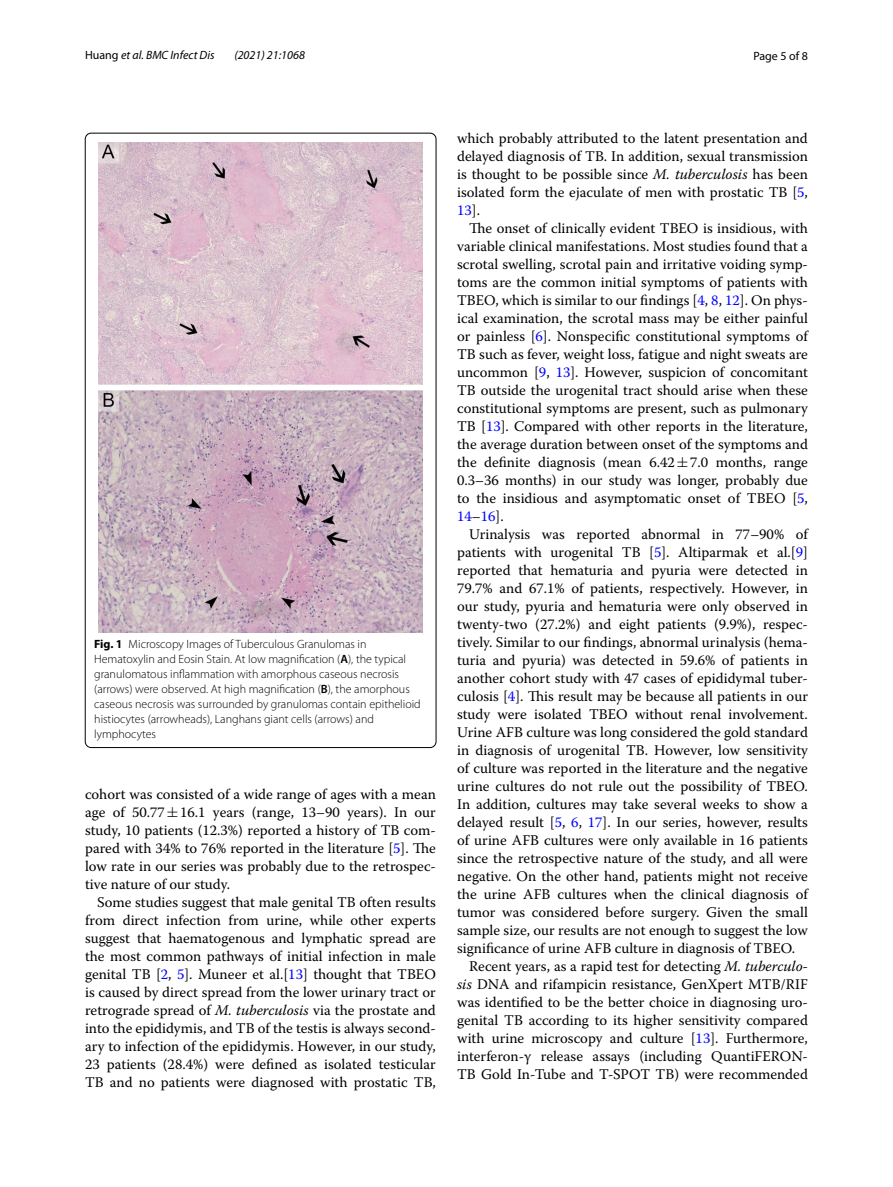
<style>
.page{position:relative;width:893px;height:1187px;background:#fff}
.page>*{position:absolute;margin:0;border:0;box-sizing:border-box;transform-origin:0 0}
.t1{font:14.7px/18px "Warnock Pro";color:#000;text-align:justify}
.t2{font:300 12px/15px "Myriad Pro";color:#000}
.t3{font:italic 12px "Myriad Pro";color:#000}
.t4{font:12px "Myriad Pro";color:#000}
.s1{font-style:normal}
.s2{font-weight:700}
.s3{font-weight:600}
.s4{font-family:"MTSY"}
.s5{color:#00f}
.s6{font-style:italic}
</style>
<div class="page">
<img style="left:99px;top:142px;width:323px;height:490px">
<p class="t3" style="left:85px;top:48px;width:131px"><span class="s1">Huang</span> et al. BMC Infect Dis</p>
<p class="t3" style="left:234px;top:48px;width:72px">(2021) 21:1068</p>
<p class="t4" style="left:753px;top:48px;width:56px">Page 5 of 8</p>
<p class="t2" style="left:94px;top:636px;width:328px"><span class="s2">Fig. 1</span> Microscopy Images of Tuberculous Granulomas in Hematoxylin and Eosin Stain. At low magnification (<span class="s3">A</span>), the typical granulomatous inflammation with amorphous caseous necrosis (arrows) were observed. At high magnification (<span class="s3">B</span>), the amorphous caseous necrosis was surrounded by granulomas contain epithelioid histiocytes (arrowheads), Langhans giant cells (arrows) and lymphocytes</p>
<p class="t1" style="left:85px;top:785px;width:352px">cohort was consisted of a wide range of ages with a mean age of 50.77<span class="s4">±</span>16.1 years (range, 13–90 years). In our study, 10 patients (12.3%) reported a history of TB com&shy;pared with 34% to 76% reported in the literature [<span class="s5">5</span>]. The low rate in our series was probably due to the retrospec&shy;tive nature of our study.</p>
<p class="t1" style="left:85px;top:893px;width:352px;text-indent:12px">Some studies suggest that male genital TB often results from direct infection from urine, while other experts suggest that haematogenous and lymphatic spread are the most common pathways of initial infection in male genital TB [<span class="s5">2</span>, <span class="s5">5</span>]. Muneer et al.[<span class="s5">13</span>] thought that TBEO is caused by direct spread from the lower urinary tract or retrograde spread of <span class="s6">M. tuberculosis</span> via the prostate and into the epididymis, and TB of the testis is always second&shy;ary to infection of the epididymis. However, in our study, 23 patients (28.4%) were defined as isolated testicular TB and no patients were diagnosed with prostatic TB,</p>
<p class="t1" style="left:457px;top:128px;width:352px">which probably attributed to the latent presentation and delayed diagnosis of TB. In addition, sexual transmission is thought to be possible since <span class="s6">M. tuberculosis</span> has been isolated form the ejaculate of men with prostatic TB [<span class="s5">5</span>, <span class="s5">13</span>].</p>
<p class="t1" style="left:457px;top:218px;width:352px;text-indent:12px">The onset of clinically evident TBEO is insidious, with variable clinical manifestations. Most studies found that a scrotal swelling, scrotal pain and irritative voiding symp&shy;toms are the common initial symptoms of patients with TBEO, which is similar to our findings [<span class="s5">4</span>, <span class="s5">8</span>, <span class="s5">12</span>]. On phys&shy;ical examination, the scrotal mass may be either painful or painless [<span class="s5">6</span>]. Nonspecific constitutional symptoms of TB such as fever, weight loss, fatigue and night sweats are uncommon [<span class="s5">9</span>, <span class="s5">13</span>]. However, suspicion of concomitant TB outside the urogenital tract should arise when these constitutional symptoms are present, such as pulmonary TB [<span class="s5">13</span>]. Compared with other reports in the literature, the average duration between onset of the symptoms and the definite diagnosis (mean 6.42<span class="s4">±</span>7.0 months, range 0.3–36 months) in our study was longer, probably due to the insidious and asymptomatic onset of TBEO [<span class="s5">5</span>, <span class="s5">14</span>–<span class="s5">16</span>].</p>
<p class="t1" style="left:469px;top:524px;width:340px">Urinalysis was reported abnormal in 77–90% of</p>
<p class="t1" style="left:457px;top:542px;width:352px">patients with urogenital TB [<span class="s5">5</span>]. Altiparmak et al.[<span class="s5">9</span>]</p>
<p class="t1" style="left:457px;top:560px;width:352px">reported that hematuria and pyuria were detected in</p>
<p class="t1" style="left:457px;top:578px;width:352px">79.7% and 67.1% of patients, respectively. However, in</p>
<p class="t1" style="left:457px;top:596px;width:352px">our study, pyuria and hematuria were only observed in</p>
<p class="t1" style="left:457px;top:614px;width:352px">twenty-two (27.2%) and eight patients (9.9%), respec-</p>
<p class="t1" style="left:457px;top:632px;width:352px">tively. Similar to our findings, abnormal urinalysis (hema-</p>
<p class="t1" style="left:457px;top:650px;width:352px">turia and pyuria) was detected in 59.6% of patients in</p>
<p class="t1" style="left:457px;top:668px;width:352px">another cohort study with 47 cases of epididymal tuber-</p>
<p class="t1" style="left:457px;top:686px;width:352px">culosis [<span class="s5">4</span>]. This result may be because all patients in our</p>
<p class="t1" style="left:457px;top:704px;width:352px">study were isolated TBEO without renal involvement.</p>
<p class="t1" style="left:457px;top:722px;width:352px">Urine AFB culture was long considered the gold standard</p>
<p class="t1" style="left:457px;top:740px;width:352px">in diagnosis of urogenital TB. However, low sensitivity</p>
<p class="t1" style="left:457px;top:758px;width:352px">of culture was reported in the literature and the negative</p>
<p class="t1" style="left:457px;top:776px;width:352px">urine cultures do not rule out the possibility of TBEO.</p>
<p class="t1" style="left:457px;top:794px;width:352px">In addition, cultures may take several weeks to show a</p>
<p class="t1" style="left:457px;top:812px;width:352px">delayed result [<span class="s5">5</span>, <span class="s5">6</span>, <span class="s5">17</span>]. In our series, however, results</p>
<p class="t1" style="left:457px;top:830px;width:352px">of urine AFB cultures were only available in 16 patients</p>
<p class="t1" style="left:457px;top:848px;width:352px">since the retrospective nature of the study, and all were</p>
<p class="t1" style="left:457px;top:866px;width:352px">negative. On the other hand, patients might not receive</p>
<p class="t1" style="left:457px;top:884px;width:352px">the urine AFB cultures when the clinical diagnosis of</p>
<p class="t1" style="left:457px;top:902px;width:352px">tumor was considered before surgery. Given the small</p>
<p class="t1" style="left:457px;top:920px;width:352px">sample size, our results are not enough to suggest the low</p>
<p class="t1" style="left:457px;top:938px;width:340px">significance of urine AFB culture in diagnosis of TBEO.</p>
<p class="t1" style="left:469px;top:956px;width:340px">Recent years, as a rapid test for detecting <span class="s6">M. tuberculo-</span></p>
<p class="t1" style="left:457px;top:974px;width:352px"><span class="s6">sis</span> DNA and rifampicin resistance, GenXpert MTB/RIF</p>
<p class="t1" style="left:457px;top:992px;width:352px">was identified to be the better choice in diagnosing uro-</p>
<p class="t1" style="left:457px;top:1010px;width:352px">genital TB according to its higher sensitivity compared</p>
<p class="t1" style="left:457px;top:1028px;width:352px">with urine microscopy and culture [<span class="s5">13</span>]. Furthermore,</p>
<p class="t1" style="left:457px;top:1046px;width:352px">interferon-γ release assays (including QuantiFERON-</p>
<p class="t1" style="left:457px;top:1064px;width:352px">TB Gold In-Tube and T-SPOT TB) were recommended</p>
</div>
